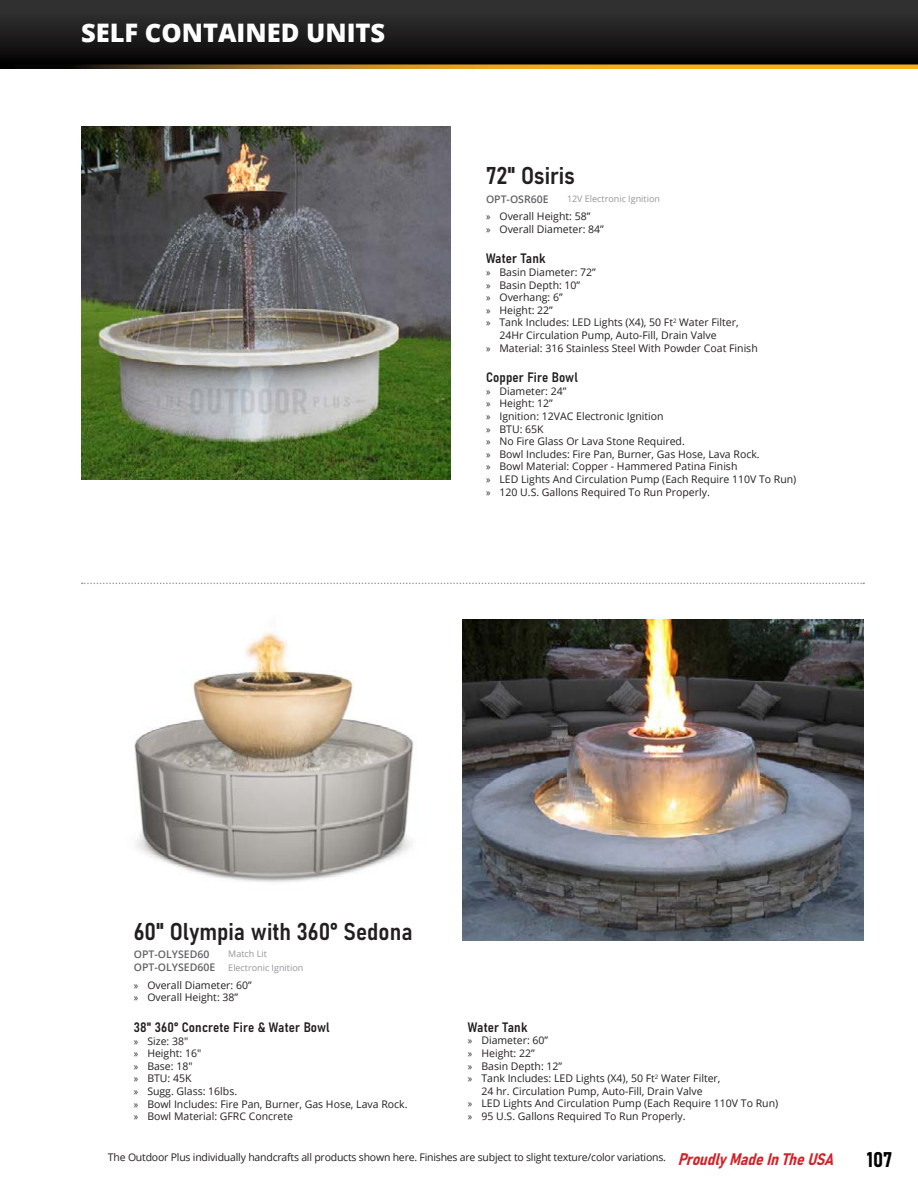
<style>
.page{position:relative;width:918px;height:1188px;background:#fff}
.page>*{position:absolute;margin:0;border:0;box-sizing:border-box;transform-origin:0 0}
.Page_Header{font:800 25.5px "Open Sans";color:#fff}
.Product_Title{font:24px "Bahnschrift";color:#231f20}
.t1{font:21px "Bahnschrift";color:#000}
.t2{font:italic 16.5px "Bahnschrift";color:#d1232a}
.Small_Product_Titles{font:13.5px "Bahnschrift";letter-spacing:.01em;color:#231f20}
.t3{font:10.5px/12.6px "Open Sans";color:#231f20}
.t4{font:10.5px "Open Sans";letter-spacing:-.02em;color:#231f20}
.Part___-_LeftAlign{font:600 10.5px "Open Sans";color:#636366}
.Ignition_Types{font:9px "Open Sans";color:#939598}
.s1{font-family:"Myriad Pro"}
</style>
<div class="page">
<div style="left:0;top:0;width:918px;height:69px;background:linear-gradient(to bottom,#393838,#000)"></div>
<svg style="left:14px;top:64px;width:904px;height:5px;background:#a9761a"></svg>
<img style="left:134px;top:632px;width:281px;height:250px">
<img style="left:81px;top:126px;width:369px;height:353px">
<svg style="left:82px;top:583px;width:782px;height:1px"></svg>
<img style="left:462px;top:619px;width:401px;height:321px">
<p class="Page_Header" style="left:81px;top:14px;width:306px">SELF CONTAINED UNITS</p>
<p class="Product_Title" style="left:486px;top:157px;width:90px">72" Osiris</p>
<p class="t3" style="left:486px;top:210px;width:106px"><span class="s1">»</span> Overall Height: 58”</p>
<p class="t3" style="left:486px;top:222px;width:119px"><span class="s1">»</span> Overall Diameter: 84”</p>
<p class="Small_Product_Titles" style="left:486px;top:248px;width:61px">Water Tank</p>
<p class="t3" style="left:486px;top:266px;width:111px"><span class="s1">»</span> Basin Diameter: 72”</p>
<p class="t3" style="left:486px;top:278px;width:96px"><span class="s1">»</span> Basin Depth: 10”</p>
<p class="t3" style="left:486px;top:291px;width:78px"><span class="s1">»</span> Overhang: 6”</p>
<p class="t3" style="left:486px;top:303px;width:68px"><span class="s1">»</span> Height: 22”</p>
<p class="t3" style="left:499px;top:316px;width:241px;text-indent:-13px"><span class="s1">»</span> Tank Includes: LED Lights (X4), 50 Ft<sup>2</sup> Water Filter,<br>24Hr Circulation Pump, Auto-Fill, Drain Valve</p>
<p class="t3" style="left:486px;top:341px;width:273px"><span class="s1">»</span> Material: 316 Stainless Steel With Powder Coat Finish</p>
<p class="Small_Product_Titles" style="left:486px;top:367px;width:93px">Copper Fire Bowl</p>
<p class="t3" style="left:486px;top:384px;width:82px"><span class="s1">»</span> Diameter: 24”</p>
<p class="t3" style="left:486px;top:397px;width:68px"><span class="s1">»</span> Height: 12”</p>
<p class="t3" style="left:486px;top:410px;width:179px"><span class="s1">»</span> Ignition: 12VAC Electronic Ignition</p>
<p class="t3" style="left:486px;top:422px;width:59px"><span class="s1">»</span> BTU: 65K</p>
<p class="t3" style="left:486px;top:435px;width:200px"><span class="s1">»</span> No Fire Glass Or Lava Stone Required.</p>
<p class="t3" style="left:486px;top:447px;width:275px"><span class="s1">»</span> Bowl Includes: Fire Pan, Burner, Gas Hose, Lava Rock.</p>
<p class="t3" style="left:486px;top:460px;width:253px"><span class="s1">»</span> Bowl Material: Copper - Hammered Patina Finish</p>
<p class="t3" style="left:486px;top:473px;width:312px"><span class="s1">»</span> LED Lights And Circulation Pump (Each Require 110V To Run)</p>
<p class="t3" style="left:486px;top:485px;width:225px"><span class="s1">»</span> 120 U.S. Gallons Required To Run Properly.</p>
<p class="Part___-_LeftAlign" style="left:486px;top:192px;width:64px">OPT-OSR60E</p>
<p class="Ignition_Types" style="left:567px;top:193px;width:94px">12V Electronic Ignition</p>
<p class="Product_Title" style="left:134px;top:914px;width:280px">60" Olympia with 360° Sedona</p>
<p class="Part___-_LeftAlign" style="left:134px;top:947px;width:77px">OPT-OLYSED60</p>
<p class="Ignition_Types" style="left:228px;top:948px;width:40px">Match Lit</p>
<p class="Part___-_LeftAlign" style="left:134px;top:960px;width:83px">OPT-OLYSED60E</p>
<p class="Ignition_Types" style="left:228px;top:961px;width:76px">Electronic Ignition</p>
<p class="t3" style="left:134px;top:978px;width:119px"><span class="s1">»</span> Overall Diameter: 60”</p>
<p class="t3" style="left:134px;top:991px;width:106px"><span class="s1">»</span> Overall Height: 38”</p>
<p class="Small_Product_Titles" style="left:134px;top:1017px;width:197px">38" 360° Concrete Fire &amp; Water Bowl</p>
<p class="t3" style="left:134px;top:1034px;width:56px"><span class="s1">»</span> Size: 38"</p>
<p class="t3" style="left:134px;top:1047px;width:69px"><span class="s1">»</span> Height: 16"</p>
<p class="t3" style="left:134px;top:1059px;width:60px"><span class="s1">»</span> Base: 18"</p>
<p class="t3" style="left:134px;top:1072px;width:59px"><span class="s1">»</span> BTU: 45K</p>
<p class="t3" style="left:134px;top:1085px;width:105px"><span class="s1">»</span> Sugg. Glass: 16lbs.</p>
<p class="t3" style="left:134px;top:1097px;width:275px"><span class="s1">»</span> Bowl Includes: Fire Pan, Burner, Gas Hose, Lava Rock.</p>
<p class="t3" style="left:134px;top:1110px;width:161px"><span class="s1">»</span> Bowl Material: GFRC Concrete</p>
<p class="Small_Product_Titles" style="left:468px;top:1017px;width:61px">Water Tank</p>
<p class="t3" style="left:468px;top:1034px;width:82px"><span class="s1">»</span> Diameter: 60”</p>
<p class="t3" style="left:468px;top:1047px;width:68px"><span class="s1">»</span> Height: 22”</p>
<p class="t3" style="left:468px;top:1059px;width:96px"><span class="s1">»</span> Basin Depth: 12”</p>
<p class="t3" style="left:468px;top:1072px;width:254px;text-align:center"><span class="s1">»</span> Tank Includes: LED Lights (X4), 50 Ft<sup>2</sup> Water Filter,<br>24 hr. Circulation Pump, Auto-Fill, Drain Valve</p>
<p class="t3" style="left:468px;top:1097px;width:312px"><span class="s1">»</span> LED Lights And Circulation Pump (Each Require 110V To Run)</p>
<p class="t3" style="left:468px;top:1110px;width:219px"><span class="s1">»</span> 95 U.S. Gallons Required To Run Properly.</p>
<p class="t4" style="left:108px;top:1150px;width:560px">The Outdoor Plus individually handcrafts all products shown here. Finishes are subject to slight texture/color variations.</p>
<h3 class="t2" style="left:678px;top:1146px;width:163px">ProudlyMadeInTheUSA</h3>
<h3 class="t1" style="left:867px;top:1143px;width:27px">107</h3>
</div>
